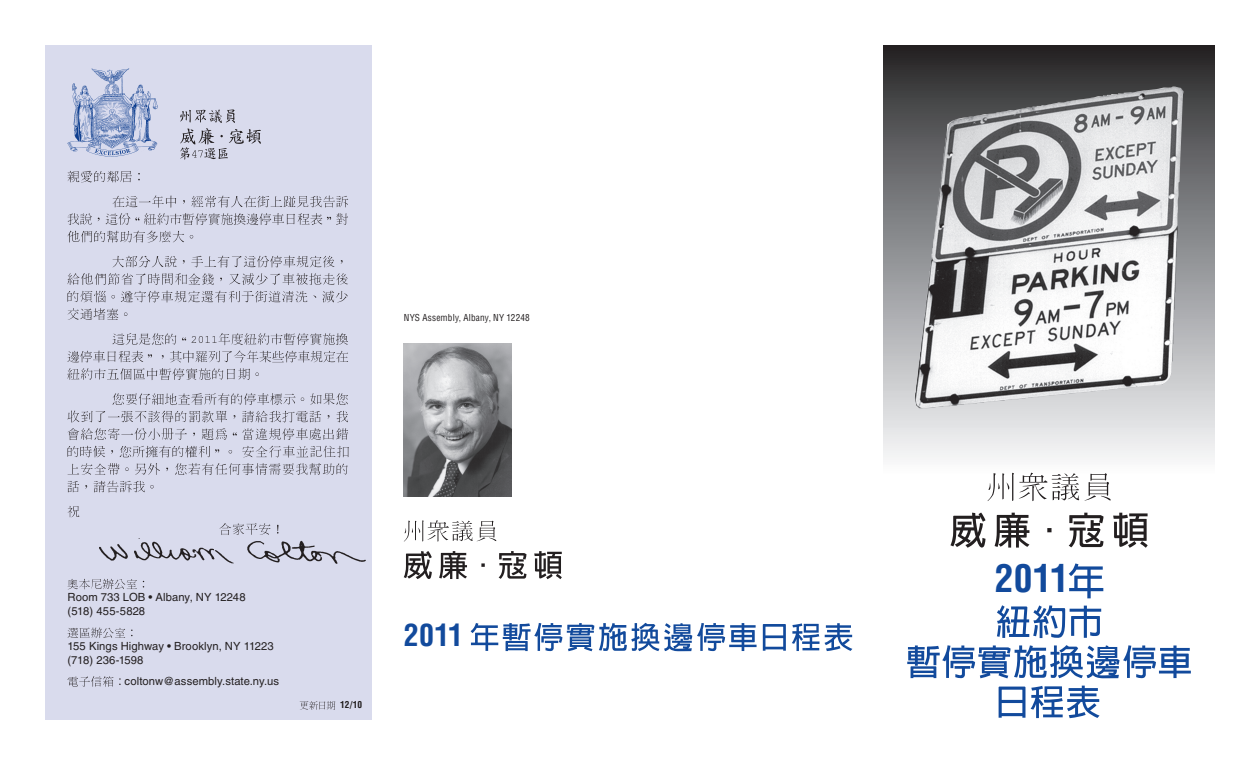
<style>
.page{position:relative;width:1260px;height:765px;background:#fff}
.page>*{position:absolute;margin:0;border:0;box-sizing:border-box;transform-origin:0 0}
.t1{font:700 condensed 37.5px "Helvetica";color:#124a9c}
.t2{font:700 condensed 30px "Helvetica";color:#124a9c}
.t3{font:11.25px/13.8px "Helvetica";letter-spacing:.01em;color:#231f20}
.t4{font:condensed 9.38px "Helvetica";letter-spacing:.025em;color:#231f20}
.t5{font:700 condensed 9.38px "Helvetica";color:#231f20}
</style>
<div class="page">
<div style="left:883px;top:45px;width:332px;height:450px;background:linear-gradient(to bottom,#2a2b2d,#fff)"></div>
<img style="left:914px;top:87px;width:270px;height:321px">
<div style="left:45px;top:45px;width:326px;height:675px;background:#d9dbed"></div>
<svg style="left:1069px;top:563px;width:34px;height:35px"></svg>
<svg style="left:997px;top:605px;width:104px;height:33px"></svg>
<svg style="left:907px;top:645px;width:284px;height:34px"></svg>
<svg style="left:999px;top:686px;width:101px;height:32px"></svg>
<svg style="left:471px;top:623px;width:381px;height:28px"></svg>
<svg style="left:404px;top:520px;width:92px;height:22px"></svg>
<svg style="left:404px;top:551px;width:158px;height:28px"></svg>
<svg style="left:987px;top:473px;width:124px;height:28px"></svg>
<svg style="left:950px;top:513px;width:198px;height:35px"></svg>
<svg style="left:180px;top:109px;width:81px;height:51px"></svg>
<svg style="left:68px;top:171px;width:72px;height:11px"></svg>
<svg style="left:67px;top:196px;width:281px;height:29px"></svg>
<svg style="left:67px;top:231px;width:126px;height:12px"></svg>
<svg style="left:68px;top:256px;width:280px;height:29px"></svg>
<svg style="left:67px;top:291px;width:281px;height:29px"></svg>
<svg style="left:112px;top:333px;width:236px;height:12px"></svg>
<svg style="left:67px;top:351px;width:281px;height:29px"></svg>
<svg style="left:112px;top:393px;width:236px;height:12px"></svg>
<svg style="left:67px;top:411px;width:281px;height:29px"></svg>
<svg style="left:67px;top:446px;width:282px;height:29px"></svg>
<svg style="left:67px;top:481px;width:87px;height:12px"></svg>
<svg style="left:68px;top:506px;width:11px;height:11px"></svg>
<svg style="left:219px;top:523px;width:60px;height:12px"></svg>
<svg style="left:67px;top:579px;width:77px;height:10px"></svg>
<svg style="left:68px;top:628px;width:65px;height:10px"></svg>
<svg style="left:67px;top:676px;width:54px;height:11px"></svg>
<svg style="left:300px;top:701px;width:35px;height:9px"></svg>
<img style="left:68px;top:68px;width:90px;height:89px">
<img style="left:99px;top:540px;width:266px;height:24px">
<img style="left:404px;top:343px;width:108px;height:154px">
<p class="t4" style="left:404px;top:312px;width:128px">NYS Assembly, Albany, NY 12248</p>
<p class="t3" style="left:68px;top:590px;width:180px">Room 733 LOB • Albany, NY 12248</p>
<p class="t3" style="left:68px;top:604px;width:79px">(518) 455-5828</p>
<p class="t3" style="left:68px;top:639px;width:208px">155 Kings Highway • Brooklyn, NY 11223 (718) 236-1598</p>
<p class="t3" style="left:125px;top:674px;width:156px">coltonw@assembly.state.ny.us</p>
<p class="t5" style="left:340px;top:699px;width:24px">12/10</p>
<p class="t2" style="left:404px;top:616px;width:61px">2011</p>
<p class="t1" style="left:995px;top:555px;width:75px">2011</p>
</div>
